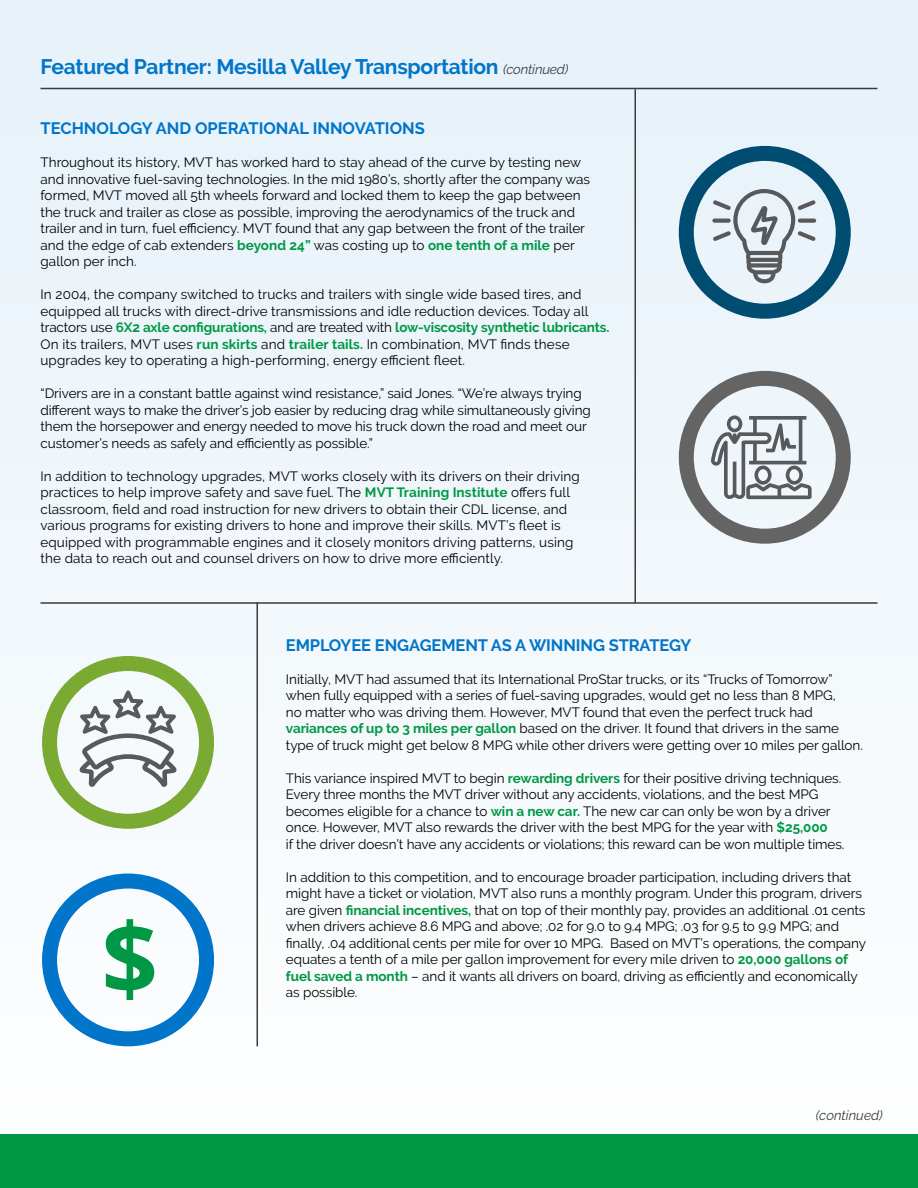
<style>
.page{position:relative;width:918px;height:1188px;background:#f2f7fc}
.page>*{position:absolute;margin:0;border:0;box-sizing:border-box;transform-origin:0 0}
.t1{font:700 99px "Open Sans";color:#009845}
.t2{font:700 21px "Raleway";letter-spacing:-.01em;color:#0075c9}
.t3{font:700 16.5px "Raleway";letter-spacing:-.005em;color:#0075c9}
.t4{font:13.5px/16.5px "Raleway";letter-spacing:-.005em;color:#000}
.t5{font:italic 13.5px "Raleway";color:#3c3c3c}
.s1{font-weight:400;font-style:italic;font-size:13.5px;color:#3c3c3c}
.s2{font-weight:700;color:#009845}
</style>
<div class="page">
<hr style="left:257px;top:602px;width:1px;height:444px;background:#3c3c3c">
<hr style="left:634px;top:89px;width:2px;height:514px;background:#3c3c3c">
<hr style="left:40px;top:602px;width:838px;height:2px;background:#3c3c3c">
<hr style="left:40px;top:88px;width:838px;height:1px;background:#3c3c3c">
<div style="left:0;top:1134px;width:918px;height:54px;background:#009845"></div>
<div style="left:679px;top:146px;width:172px;height:173px;border:15px solid #004d71;border-radius:50%"></div>
<div style="left:679px;top:371px;width:172px;height:173px;border:15px solid #646464;border-radius:50%"></div>
<svg style="left:713px;top:189px;width:103px;height:94px"></svg>
<svg style="left:711px;top:415px;width:101px;height:84px"></svg>
<div style="left:42px;top:656px;width:172px;height:173px;border:15px solid #7baa32;border-radius:50%"></div>
<div style="left:42px;top:874px;width:172px;height:172px;border:15px solid #0075c9;border-radius:50%"></div>
<svg style="left:79px;top:690px;width:98px;height:97px"></svg>
<h3 class="t2" style="left:40px;top:54px;width:529px">Featured Partner: Mesilla Valley Transportation <span class="s1">(continued)</span></h3>
<p class="t3" style="left:40px;top:119px;width:386px">TECHNOLOGY AND OPERATIONAL INNOVATIONS</p>
<p class="t4" style="left:40px;top:154px;width:551px">Throughout its history, MVT has worked hard to stay ahead of the curve by testing new and innovative fuel-saving technologies. In the mid 1980’s, shortly after the company was formed, MVT moved all 5th wheels forward and locked them to keep the gap between the truck and trailer as close as possible, improving the aerodynamics of the truck and trailer and in turn, fuel efficiency. MVT found that any gap between the front of the trailer and the edge of cab extenders <span class="s2">beyond 24”</span> was costing up to <span class="s2">one tenth of a mile</span> per gallon per inch.</p>
<p class="t4" style="left:40px;top:286px;width:570px">In 2004, the company switched to trucks and trailers with single wide based tires, and equipped all trucks with direct-drive transmissions and idle reduction devices. Today all tractors use <span class="s2">6X2 axle configurations,</span> and are treated with <span class="s2">low-viscosity synthetic lubricants.<br></span>On its trailers, MVT uses <span class="s2">run skirts</span> and <span class="s2">trailer tails.</span> In combination, MVT finds these upgrades key to operating a high-performing, energy efficient fleet.</p>
<p class="t4" style="left:40px;top:385px;width:552px">“Drivers are in a constant battle against wind resistance,” said Jones. “We’re always trying different ways to make the driver’s job easier by reducing drag while simultaneously giving them the horsepower and energy needed to move his truck down the road and meet our customer’s needs as safely and efficiently as possible.”</p>
<p class="t4" style="left:40px;top:468px;width:541px">In addition to technology upgrades, MVT works closely with its drivers on their driving practices to help improve safety and save fuel. The <span class="s2">MVT Training Institute</span> offers full classroom, field and road instruction for new drivers to obtain their CDL license, and various programs for existing drivers to hone and improve their skills. MVT’s fleet is equipped with programmable engines and it closely monitors driving patterns, using the data to reach out and counsel drivers on how to drive more efficiently.</p>
<p class="t1" style="left:101px;top:888px;width:58px">$</p>
<h4 class="t3" style="left:286px;top:635px;width:407px">EMPLOYEE ENGAGEMENT AS A WINNING STRATEGY</h4>
<p class="t4" style="left:286px;top:671px;width:579px">Initially, MVT had assumed that its International ProStar trucks, or its “Trucks of Tomorrow” when fully equipped with a series of fuel-saving upgrades, would get no less than 8 MPG,<br>no matter who was driving them. However, MVT found that even the perfect truck had <span class="s2">variances of up to 3 miles per gallon</span> based on the driver. It found that drivers in the same type of truck might get below 8 MPG while other drivers were getting over 10 miles per gallon.</p>
<p class="t4" style="left:286px;top:770px;width:560px">This variance inspired MVT to begin <span class="s2">rewarding drivers</span> for their positive driving techniques.<br>Every three months the MVT driver without any accidents, violations, and the best MPG becomes eligible for a chance to <span class="s2">win a new car.</span> The new car can only be won by a driver once. However, MVT also rewards the driver with the best MPG for the year with <span class="s2">$25,000<br></span>if the driver doesn’t have any accidents or violations; this reward can be won multiple times.</p>
<p class="t4" style="left:286px;top:868px;width:582px">In addition to this competition, and to encourage broader participation, including drivers that might have a ticket or violation, MVT also runs a monthly program. Under this program, drivers are given <span class="s2">financial incentives,</span> that on top of their monthly pay, provides an additional .01 cents when drivers achieve 8.6 MPG and above; .02 for 9.0 to 9.4 MPG; .03 for 9.5 to 9.9 MPG; and finally, .04 additional cents per mile for over 10 MPG. Based on MVT’s operations, the company equates a tenth of a mile per gallon improvement for every mile driven to <span class="s2">20,000 gallons of fuel saved a month</span> – and it wants all drivers on board, driving as efficiently and economically as possible.</p>
<p class="t5" style="left:816px;top:1107px;width:68px">(continued)</p>
</div>
